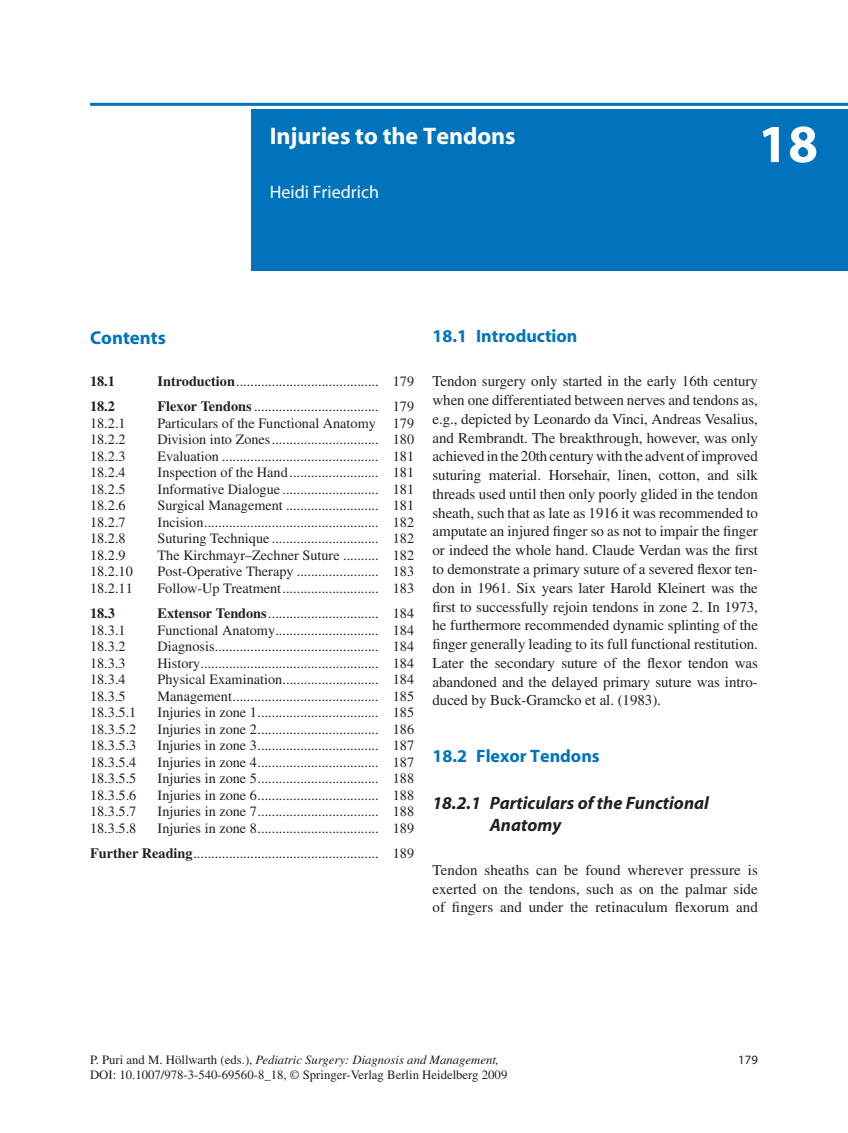
<style>
.page{position:relative;width:848px;height:1133px;background:#fff}
.page>*{position:absolute;margin:0;border:0;box-sizing:border-box;transform-origin:0 0}
.t1{font:700 54px "Myriad";color:#fff}
.t2{font:700 24px "Myriad";color:#fff}
.t3{font:700 18.75px "Myriad";color:#0073bc}
.t4{font:italic 700 18px/21.8px "Myriad";color:#231f20}
.t5{font:700 18px "Myriad";color:#0073bc}
.t6{font:18px "Myriad";color:#fff}
.t7{font:15px/18.8px "Times";letter-spacing:-.005em;color:#231f20;text-align:justify}
.t8{font:14.25px/25.5px "Times";color:#231f20;text-align:right}
.t9{font:700 14.25px "Times";color:#231f20}
.t10{font:12.75px "Times";color:#231f20}
.t11{font:italic 12.75px "Times";color:#231f20}
.t12{font:12.75px "Myriad";color:#231f20}
.s1{font-weight:700}
.s2{font-style:normal}
</style>
<div class="page">
<div style="left:252px;top:109px;width:596px;height:161px;background:#0073bc"></div>
<hr style="left:90px;top:103px;width:758px;height:3px;background:#0073bc">
<p class="t2" style="left:270px;top:127px;width:247px">Injuries to the Tendons</p>
<p class="t6" style="left:270px;top:185px;width:111px">Heidi Friedrich</p>
<p class="t1" style="left:758px;top:124px;width:61px">18</p>
<p class="t3" style="left:90px;top:330px;width:77px">Contents</p>
<p class="t9" style="left:90px;top:376px;width:26px">18.1</p>
<p class="t8" style="left:158px;top:369px;width:258px"><span class="s1">Introduction</span> ........................................ 179</p>
<p class="t9" style="left:90px;top:401px;width:26px">18.2</p>
<p class="t8" style="left:158px;top:395px;width:258px"><span class="s1">Flexor Tendons</span> ................................... 179</p>
<p class="t8" style="left:90px;top:411px;width:37px">18.2.1</p>
<p class="t8" style="left:158px;top:411px;width:258px">Particulars of the Functional Anatomy 179</p>
<p class="t8" style="left:90px;top:428px;width:37px">18.2.2</p>
<p class="t8" style="left:158px;top:428px;width:258px">Division into Zones .............................. 180</p>
<p class="t8" style="left:90px;top:444px;width:37px">18.2.3</p>
<p class="t8" style="left:158px;top:444px;width:258px">Evaluation ............................................ 181</p>
<p class="t8" style="left:90px;top:461px;width:37px">18.2.4</p>
<p class="t8" style="left:158px;top:461px;width:258px">Inspection of the Hand ......................... 181</p>
<p class="t8" style="left:90px;top:477px;width:37px">18.2.5</p>
<p class="t8" style="left:158px;top:477px;width:258px">Informative Dialogue ........................... 181</p>
<p class="t8" style="left:90px;top:494px;width:37px">18.2.6</p>
<p class="t8" style="left:158px;top:494px;width:258px">Surgical Management .......................... 181</p>
<p class="t8" style="left:90px;top:510px;width:37px">18.2.7</p>
<p class="t8" style="left:158px;top:510px;width:258px">Incision ................................................. 182</p>
<p class="t8" style="left:90px;top:527px;width:37px">18.2.8</p>
<p class="t8" style="left:158px;top:527px;width:258px">Suturing Technique .............................. 182</p>
<p class="t8" style="left:90px;top:543px;width:37px">18.2.9</p>
<p class="t8" style="left:158px;top:543px;width:258px">The Kirchmayr–Zechner Suture .......... 182</p>
<p class="t8" style="left:90px;top:560px;width:44px">18.2.10</p>
<p class="t8" style="left:158px;top:560px;width:258px">Post-Operative Therapy ....................... 183</p>
<p class="t8" style="left:90px;top:576px;width:44px">18.2.11</p>
<p class="t8" style="left:158px;top:576px;width:258px">Follow-Up Treatment ........................... 183</p>
<p class="t9" style="left:90px;top:608px;width:26px">18.3</p>
<p class="t8" style="left:158px;top:602px;width:258px"><span class="s1">Extensor Tendons</span> ............................... 184</p>
<p class="t8" style="left:90px;top:618px;width:37px">18.3.1</p>
<p class="t8" style="left:158px;top:618px;width:258px">Functional Anatomy ............................. 184</p>
<p class="t8" style="left:90px;top:635px;width:37px">18.3.2</p>
<p class="t8" style="left:158px;top:635px;width:258px">Diagnosis .............................................. 184</p>
<p class="t8" style="left:90px;top:651px;width:37px">18.3.3</p>
<p class="t8" style="left:158px;top:651px;width:258px">History .................................................. 184</p>
<p class="t8" style="left:90px;top:668px;width:37px">18.3.4</p>
<p class="t8" style="left:158px;top:668px;width:258px">Physical Examination ........................... 184</p>
<p class="t8" style="left:90px;top:684px;width:37px">18.3.5</p>
<p class="t8" style="left:158px;top:684px;width:258px">Management ......................................... 185</p>
<p class="t8" style="left:90px;top:701px;width:48px">18.3.5.1</p>
<p class="t8" style="left:158px;top:701px;width:258px">Injuries in zone 1 .................................. 185</p>
<p class="t8" style="left:90px;top:717px;width:48px">18.3.5.2</p>
<p class="t8" style="left:158px;top:717px;width:258px">Injuries in zone 2 .................................. 186</p>
<p class="t8" style="left:90px;top:734px;width:48px">18.3.5.3</p>
<p class="t8" style="left:158px;top:734px;width:258px">Injuries in zone 3 .................................. 187</p>
<p class="t8" style="left:90px;top:750px;width:48px">18.3.5.4</p>
<p class="t8" style="left:158px;top:750px;width:258px">Injuries in zone 4 .................................. 187</p>
<p class="t8" style="left:90px;top:767px;width:48px">18.3.5.5</p>
<p class="t8" style="left:158px;top:767px;width:258px">Injuries in zone 5 .................................. 188</p>
<p class="t8" style="left:90px;top:783px;width:48px">18.3.5.6</p>
<p class="t8" style="left:158px;top:783px;width:258px">Injuries in zone 6 .................................. 188</p>
<p class="t8" style="left:90px;top:800px;width:48px">18.3.5.7</p>
<p class="t8" style="left:158px;top:800px;width:258px">Injuries in zone 7 .................................. 188</p>
<p class="t8" style="left:90px;top:816px;width:48px">18.3.5.8</p>
<p class="t8" style="left:90px;top:816px;width:326px">Injuries in zone 8 .................................. 189<br><span class="s1">Further Reading</span> .................................................... 189</p>
<p class="t5" style="left:432px;top:329px;width:146px">18.1 Introduction</p>
<p class="t7" style="left:432px;top:373px;width:327px">Tendon surgery only started in the early 16th century when one differentiated between nerves and tendons as, e.g., depicted by Leonardo da Vinci, Andreas Vesalius, and Rembrandt. The breakthrough, however, was only achieved in the 20th century with the advent of improved suturing material. Horsehair, linen, cotton, and silk threads used until then only poorly glided in the tendon sheath, such that as late as 1916 it was recommended to amputate an injured finger so as not to impair the finger or indeed the whole hand. Claude Verdan was the first to demonstrate a primary suture of a severed flexor ten&shy;don in 1961. Six years later Harold Kleinert was the first to successfully rejoin tendons in zone 2. In 1973, he furthermore recommended dynamic splinting of the finger generally leading to its full functional restitution.<br>Later the secondary suture of the flexor tendon was abandoned and the delayed primary suture was intro&shy;duced by Buck-Gramcko et al. (1983).</p>
<p class="t5" style="left:432px;top:748px;width:169px">18.2 Flexor Tendons</p>
<p class="t4" style="left:490px;top:793px;width:220px;text-indent:-57px">18.2.1 Particulars of the Functional<br>Anatomy</p>
<p class="t7" style="left:432px;top:862px;width:327px">Tendon sheaths can be found wherever pressure is exerted on the tendons, such as on the palmar side of fingers and under the retinaculum flexorum and</p>
<p class="t11" style="left:90px;top:1054px;width:410px"><span class="s2">P. Puri and M. Höllwarth (eds.),</span> Pediatric Surgery: Diagnosis and Management,</p>
<p class="t12" style="left:738px;top:1054px;width:21px">179</p>
<p class="t10" style="left:90px;top:1069px;width:419px">DOI: 10.1007/978-3-540-69560-8_18, © Springer-Verlag Berlin Heidelberg 2009</p>
</div>
